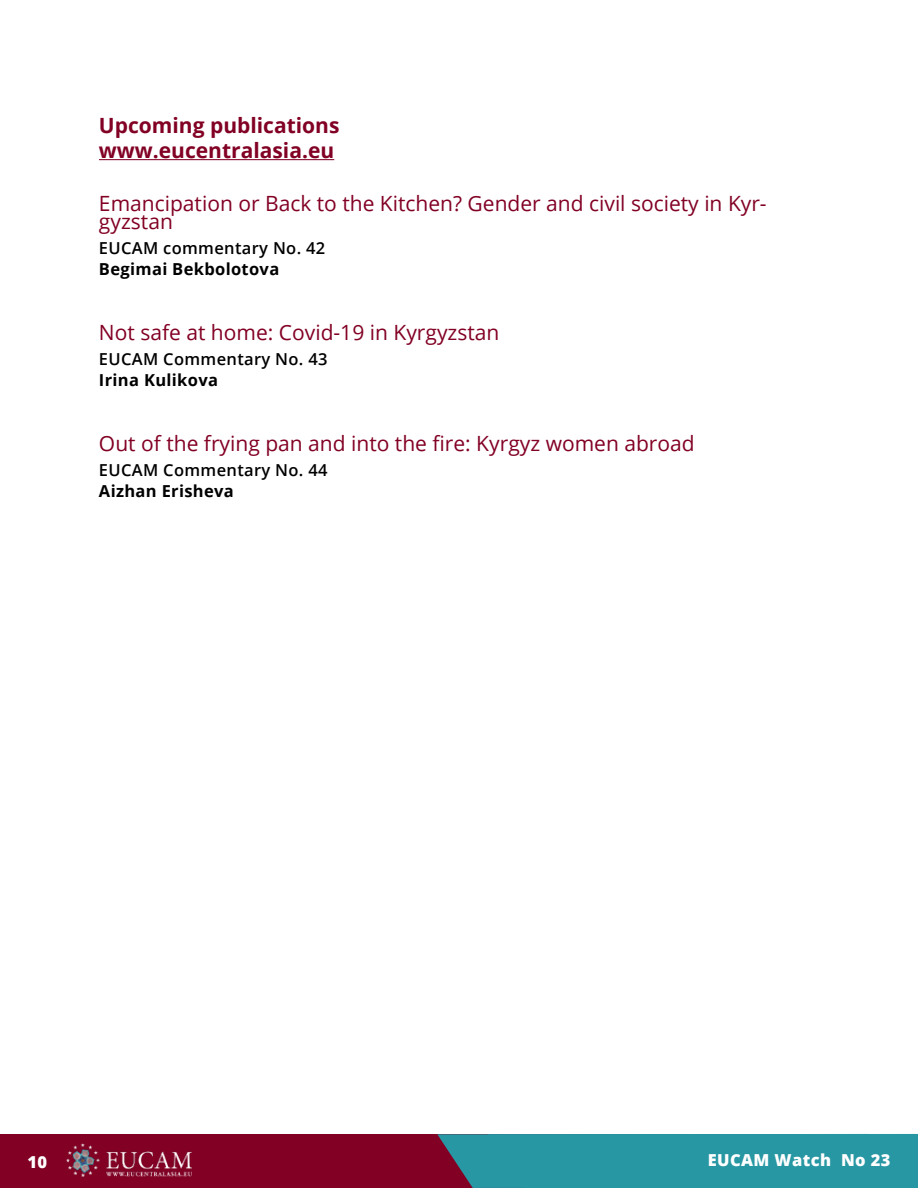
<style>
.page{position:relative;width:918px;height:1188px;background:#fff}
.page>*{position:absolute;margin:0;border:0;box-sizing:border-box;transform-origin:0 0}
.t1{font:21px/18px "Open Sans";color:#820024}
.t2{font:700 21px/25px "Open Sans";color:#820024}
.t3{font:600 16.5px "Open Sans";letter-spacing:.02em;color:#000}
.t4{font:700 16.5px "Open Sans";letter-spacing:.02em;color:#000}
.t5{font:800 16.5px "Open Sans";letter-spacing:.025em;color:#fff}
</style>
<div class="page">
<div style="left:0;top:1134px;width:918px;height:54px;background:#820024"></div>
<div style="left:437px;top:1134px;width:481px;height:54px;background:#2797a3"></div>
<img style="left:67px;top:1144px;width:124px;height:32px">
<hr style="left:99px;top:159px;width:235px;height:1px;background:#820024">
<p class="t2" style="left:99px;top:112px;width:242px">Upcoming publications www.eucentralasia.eu</p>
<p class="t1" style="left:99px;top:194px;width:669px">Emancipation or Back to the Kitchen? Gender and civil society in Kyr&shy;gyzstan</p>
<p class="t3" style="left:99px;top:237px;width:228px">EUCAM commentary No. 42</p>
<p class="t4" style="left:99px;top:258px;width:182px">Begimai Bekbolotova</p>
<p class="t1" style="left:99px;top:322px;width:402px">Not safe at home: Covid-19 in Kyrgyzstan</p>
<p class="t3" style="left:99px;top:348px;width:230px">EUCAM Commentary No. 43</p>
<p class="t4" style="left:99px;top:368px;width:121px">Irina Kulikova</p>
<p class="t1" style="left:99px;top:434px;width:597px">Out of the frying pan and into the fire: Kyrgyz women abroad</p>
<p class="t3" style="left:99px;top:459px;width:230px">EUCAM Commentary No. 44</p>
<p class="t4" style="left:99px;top:479px;width:136px">Aizhan Erisheva</p>
<p class="t5" style="left:27px;top:1149px;width:21px">10</p>
<p class="t5" style="left:708px;top:1147px;width:184px">EUCAM Watch No 23</p>
</div>
